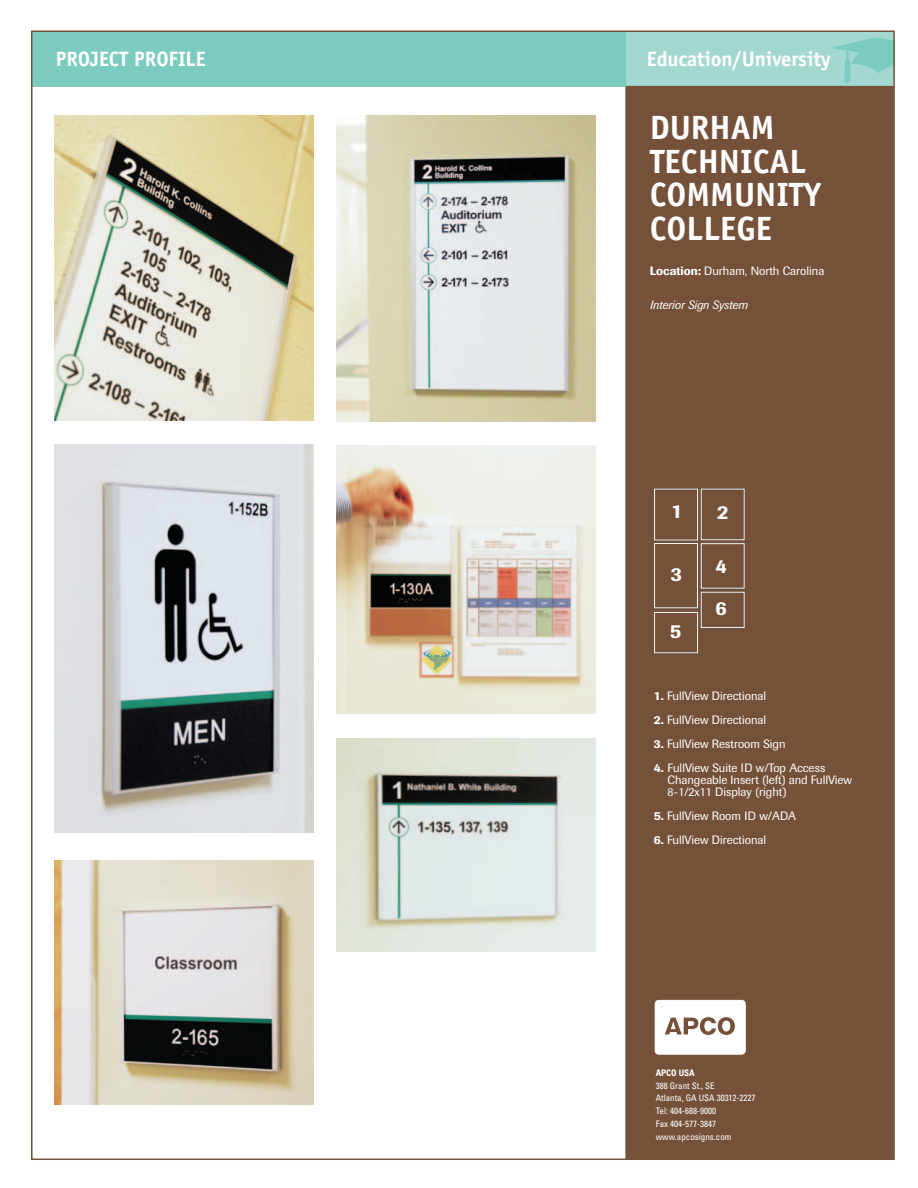
<style>
.page{position:relative;width:918px;height:1188px;background:#fff}
.page>*{position:absolute;margin:0;border:0;box-sizing:border-box;transform-origin:0 0}
.t1{font:700 33.75px/33.8px "Officina Sans";color:#fff}
.t2{font:700 20.85px "Officina Sans";letter-spacing:-.01em;color:#fff}
.t3{font:500 19.5px "Imago";color:#fff}
.t4{font:12px/12px "Imago";color:#fff}
.t5{font:italic 12px "Imago";color:#fff}
.t6{font:condensed 9px/12.8px "Univers";color:#fff}
.t7{font:700 condensed 9px "Univers";color:#fff}
.s1{font-weight:500}
</style>
<div class="page">
<div style="left:625px;top:31px;width:269px;height:56px;background:#a3d8d1"></div>
<svg style="left:833px;top:37px;width:59px;height:48px"></svg>
<div style="left:625px;top:86px;width:269px;height:1074px;background:#755139;border:1px solid #755139"></div>
<svg style="left:655px;top:1000px;width:91px;height:54px;background:#ece8e4"></svg>
<div style="left:32px;top:32px;width:593px;height:55px;background:#7bcbc1"></div>
<img style="left:54px;top:116px;width:260px;height:305px">
<img style="left:336px;top:445px;width:259px;height:269px">
<img style="left:336px;top:116px;width:259px;height:306px">
<img style="left:54px;top:861px;width:260px;height:243px">
<img style="left:54px;top:444px;width:259px;height:389px">
<img style="left:336px;top:739px;width:259px;height:212px">
<div style="left:654px;top:489px;width:44px;height:51px;border:1px solid #fff"></div>
<div style="left:654px;top:612px;width:44px;height:41px;border:1px solid #fff"></div>
<div style="left:654px;top:543px;width:44px;height:65px;border:1px solid #fff"></div>
<div style="left:701px;top:592px;width:43px;height:36px;border:1px solid #fff"></div>
<h2 class="t2" style="left:56px;top:51px;width:152px">PROJECT PROFILE</h2>
<h2 class="t2" style="left:647px;top:51px;width:186px">Education/University</h2>
<h1 class="t1" style="left:650px;top:113px;width:173px">DURHAM<br>TECHNICAL<br>COMMUNITY<br>COLLEGE</h1>
<p class="t4" style="left:650px;top:266px;width:176px"><span class="s1">Location:</span> Durham, North Carolina</p>
<p class="t5" style="left:650px;top:301px;width:100px">Interior Sign System</p>
<h3 class="t3" style="left:671px;top:505px;width:13px">1</h3>
<h3 class="t3" style="left:717px;top:506px;width:13px">2</h3>
<h3 class="t3" style="left:671px;top:567px;width:13px">3</h3>
<h3 class="t3" style="left:670px;top:624px;width:13px">5</h3>
<h3 class="t3" style="left:715px;top:559px;width:13px">4</h3>
<h3 class="t3" style="left:716px;top:602px;width:13px">6</h3>
<p class="t4" style="left:654px;top:691px;width:114px"><span class="s1">1.</span> FullView Directional</p>
<p class="t4" style="left:654px;top:715px;width:114px"><span class="s1">2.</span> FullView Directional</p>
<p class="t4" style="left:654px;top:739px;width:133px"><span class="s1">3.</span> FullView Restroom Sign</p>
<p class="t4" style="left:668px;top:763px;width:186px;text-indent:-14px"><span class="s1">4.</span> FullView Suite ID w/Top Access<br>Changeable Insert (left) and FullView<br>8-1/2x11 Display (right)</p>
<p class="t4" style="left:654px;top:811px;width:144px"><span class="s1">5.</span> FullView Room ID w/ADA</p>
<p class="t4" style="left:654px;top:835px;width:114px"><span class="s1">6.</span> FullView Directional</p>
<p class="t7" style="left:656px;top:1069px;width:41px">APCO USA</p>
<p class="t6" style="left:656px;top:1080px;width:101px">388 Grant St., SE<br>Atlanta, GA USA 30312-2227<br>Tel: 404-688-9000<br>Fax 404-577-3847 www.apcosigns.com</p>
</div>
